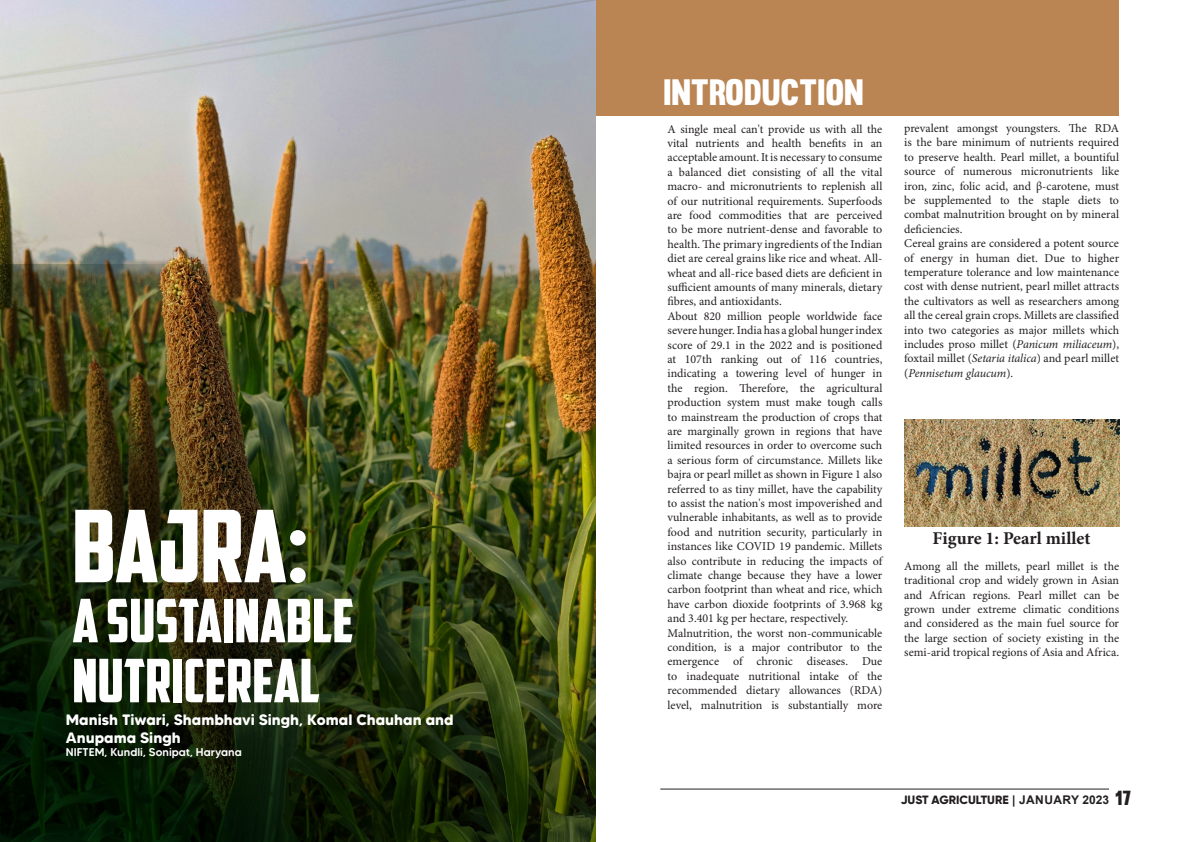
<style>
.page{position:relative;width:1191px;height:842px;background:#fff}
.page>*{position:absolute;margin:0;border:0;box-sizing:border-box;transform-origin:0 0}
.t1{font:100px "American Captain";letter-spacing:-.005em;color:#fff}
.t2{font:60px/60px "American Captain";color:#fff}
.t3{font:36px "Muro";color:#fff}
.t4{font:700 18px "Minion Pro";color:#231f20}
.t5{font:700 15.1px/18.1px "MADE Tommy Soft";color:#fff}
.t6{font:12px/14.4px "Minion Pro";color:#231f20;text-align:justify}
.t7{font:800 12px "Gilroy";color:#231f20}
.t8{font:500 11.3px "MADE Tommy Soft";color:#fff}
.s1{font-style:italic}
.s2{font-family:"Arial";font-weight:700}
.s3{font-family:"Muro";font-weight:400;font-size:20px}
</style>
<div class="page">
<hr style="left:660px;top:788px;width:449px;height:1px;background:#231f20">
<div style="left:588px;top:0;width:531px;height:115px;background:#bb8553"></div>
<img style="left:0;top:0;width:596px;height:264px">
<img style="left:0;top:264px;width:596px;height:578px">
<img style="left:904px;top:419px;width:215px;height:108px">
<p class="t1" style="left:72px;top:486px;width:238px">BAJRA:</p>
<p class="t2" style="left:72px;top:590px;width:283px">A SUSTAINABLE<br>NUTRICEREAL</p>
<p class="t5" style="left:66px;top:710px;width:389px">Manish Tiwari, Shambhavi Singh, Komal Chauhan and<br>Anupama Singh</p>
<p class="t8" style="left:66px;top:745px;width:177px">NIFTEM, Kundli, Sonipat, Haryana</p>
<p class="t3" style="left:663px;top:71px;width:202px">INTRODUCTION</p>
<p class="t6" style="left:667px;top:122px;width:216px">A single meal can't provide us with all the vital nutrients and health benefits in an acceptable amount. It is necessary to consume a balanced diet consisting of all the vital macro- and micronutrients to replenish all of our nutritional requirements. Superfoods are food commodities that are perceived to be more nutrient-dense and favorable to health. The primary ingredients of the Indian diet are cereal grains like rice and wheat. All&shy;wheat and all-rice based diets are deficient in sufficient amounts of many minerals, dietary fibres, and antioxidants.</p>
<p class="t6" style="left:667px;top:309px;width:216px">About 820 million people worldwide face severe hunger. India has a global hunger index score of 29.1 in the 2022 and is positioned at 107th ranking out of 116 countries, indicating a towering level of hunger in the region. Therefore, the agricultural production system must make tough calls to mainstream the production of crops that are marginally grown in regions that have limited resources in order to overcome such a serious form of circumstance. Millets like bajra or pearl millet as shown in Figure 1 also referred to as tiny millet, have the capability to assist the nation's most impoverished and vulnerable inhabitants, as well as to provide food and nutrition security, particularly in instances like COVID 19 pandemic. Millets also contribute in reducing the impacts of climate change because they have a lower carbon footprint than wheat and rice, which have carbon dioxide footprints of 3.968 kg and 3.401 kg per hectare, respectively.</p>
<p class="t6" style="left:667px;top:626px;width:216px">Malnutrition, the worst non-communicable condition, is a major contributor to the emergence of chronic diseases. Due to inadequate nutritional intake of the recommended dietary allowances (RDA) level, malnutrition is substantially more</p>
<p class="t6" style="left:904px;top:121px;width:216px">prevalent amongst youngsters. The RDA is the bare minimum of nutrients required to preserve health. Pearl millet, a bountiful source of numerous micronutrients like iron, zinc, folic acid, and β-carotene, must be supplemented to the staple diets to combat malnutrition brought on by mineral deficiencies.</p>
<p class="t6" style="left:904px;top:237px;width:216px">Cereal grains are considered a potent source of energy in human diet. Due to higher temperature tolerance and low maintenance cost with dense nutrient, pearl millet attracts the cultivators as well as researchers among all the cereal grain crops. Millets are classified into two categories as major millets which includes proso millet (<span class="s1">Panicum miliaceum</span>), foxtail millet (<span class="s1">Setaria italica</span>) and pearl millet (<span class="s1">Pennisetum glaucum</span>).</p>
<p class="t4" style="left:932px;top:526px;width:160px">Figure 1: Pearl millet</p>
<p class="t6" style="left:904px;top:559px;width:216px">Among all the millets, pearl millet is the traditional crop and widely grown in Asian and African regions. Pearl millet can be grown under extreme climatic conditions and considered as the main fuel source for the large section of society existing in the semi-arid tropical regions of Asia and Africa.</p>
<p class="t7" style="left:900px;top:792px;width:232px">JUST AGRICULTURE <span class="s2">| JANUARY 2023</span> <span class="s3">17</span></p>
</div>
